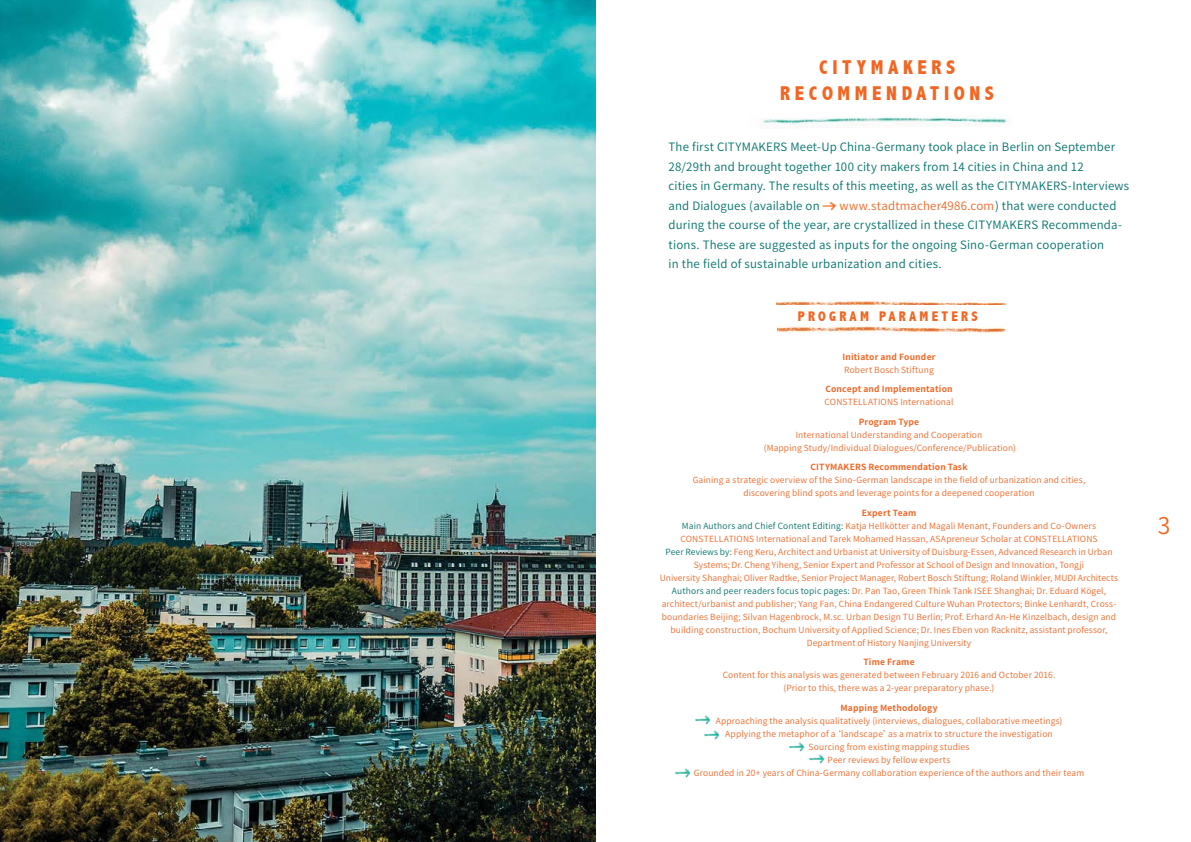
<style>
.page{position:relative;width:1191px;height:842px;background:#fff}
.page>*{position:absolute;margin:0;border:0;box-sizing:border-box;transform-origin:0 0}
.t1{font:23px "Source Han Sans CN";color:#f26522}
.t2{font:800 condensed 20px/26px "Abadi";letter-spacing:.23em;color:#f26522;text-align:center}
.t3{font:800 condensed 14px "Abadi";letter-spacing:.23em;color:#f26522}
.t4{font:11.5px/19.5px "Source Han Sans CN";letter-spacing:.02em;color:#00736c}
.t5{font:8.5px/13px "Source Han Sans CN";letter-spacing:.015em;color:#f26522;text-align:center}
.t6{font:700 8.5px "Source Han Sans CN";letter-spacing:.025em;color:#f26522}
.s1{color:#f26522}
.s2{font-weight:700}
.s3{color:#00736c}
</style>
<div class="page">
<img style="left:0;top:0;width:595px;height:842px">
<img style="left:762px;top:117px;width:245px;height:12px">
<img style="left:777px;top:325px;width:227px;height:8px">
<img style="left:776px;top:300px;width:229px;height:5px">
<img style="left:695px;top:715px;width:16px;height:10px">
<img style="left:675px;top:768px;width:16px;height:10px">
<img style="left:704px;top:730px;width:16px;height:10px">
<img style="left:789px;top:742px;width:16px;height:10px">
<img style="left:809px;top:754px;width:16px;height:10px">
<img style="left:822px;top:201px;width:14px;height:10px">
<h2 class="t2" style="left:780px;top:54px;width:215px">CITYMAKERS<br>RECOMMENDATIONS</h2>
<p class="t4" style="left:668px;top:138px;width:462px">The first CITYMAKERS Meet-Up China-Germany took place in Berlin on September 28/29th and brought together 100 city makers from 14 cities in China and 12<br>cities in Germany. The results of this meeting, as well as the CITYMAKERS-Interviews and Dialogues (available on</p>
<p class="t4" style="left:668px;top:196px;width:455px;text-indent:171px"><span class="s1">www.stadtmacher4986.com</span>) that were conducted during the course of the year, are crystallized in these CITYMAKERS Recommenda&shy;tions. These are suggested as inputs for the ongoing Sino-German cooperation<br>in the field of sustainable urbanization and cities.</p>
<h3 class="t3" style="left:798px;top:308px;width:181px">PROGRAM PARAMETERS</h3>
<p class="t6" style="left:842px;top:352px;width:95px">Initiator and Founder</p>
<p class="t5" style="left:844px;top:363px;width:91px">Robert Bosch Stiftung</p>
<p class="t6" style="left:825px;top:384px;width:129px">Concept and Implementation</p>
<p class="t5" style="left:824px;top:396px;width:130px">CONSTELLATIONS International</p>
<p class="t6" style="left:858px;top:417px;width:62px">Program Type</p>
<p class="t5" style="left:764px;top:428px;width:254px">International Understanding and Cooperation<br>(Mapping Study/Individual Dialogues/Conference/Publication)</p>
<p class="t6" style="left:810px;top:462px;width:159px">CITYMAKERS Recommendation Task</p>
<p class="t5" style="left:692px;top:474px;width:394px">Gaining a strategic overview of the Sino-German landscape in the field of urbanization and cities, discovering blind spots and leverage points for a deepened cooperation</p>
<p class="t5" style="left:660px;top:506px;width:460px"><span class="s2">Expert Team<br></span><span class="s3">Main Authors and Chief Content Editing:</span> Katja Hellkötter and Magali Menant, Founders and Co-Owners CONSTELLATIONS International and Tarek Mohamed Hassan, ASApreneur Scholar at CONSTELLATIONS<br><span class="s3">Peer Reviews by:</span> Feng Keru, Architect and Urbanist at University of Duisburg-Essen, Advanced Research in Urban Systems; Dr. Cheng Yiheng, Senior Expert and Professor at School of Design and Innovation, Tongji<br>University Shanghai; Oliver Radtke, Senior Project Manager, Robert Bosch Stiftung; Roland Winkler, MUDI Architects <span class="s3">Authors and peer readers focus topic pages:</span> Dr. Pan Tao, Green Think Tank ISEE Shanghai; Dr. Eduard Kögel, architect/urbanist and publisher; Yang Fan, China Endangered Culture Wuhan Protectors; Binke Lenhardt, Cross&shy;boundaries Beijing; Silvan Hagenbrock, M.sc. Urban Design TU Berlin; Prof. Erhard An-He Kinzelbach, design and building construction, Bochum University of Applied Science; Dr. Ines Eben von Racknitz, assistant professor, Department of History Nanjing University</p>
<p class="t6" style="left:863px;top:657px;width:53px">Time Frame</p>
<p class="t5" style="left:722px;top:669px;width:334px">Content for this analysis was generated between February 2016 and October 2016. (Prior to this, there was a 2-year preparatory phase.)</p>
<p class="t6" style="left:840px;top:703px;width:99px">Mapping Methodology</p>
<p class="t5" style="left:693px;top:714px;width:392px">Approaching the analysis qualitatively (interviews, dialogues, collaborative meetings)<br>Applying the metaphor of a‘landscape’as a matrix to structure the investigation<br>Sourcing from existing mapping studies<br>Peer reviews by fellow experts<br>Grounded in 20+ years of China-Germany collaboration experience of the authors and their team</p>
<h1 class="t1" style="left:1157px;top:512px;width:14px">3</h1>
</div>
